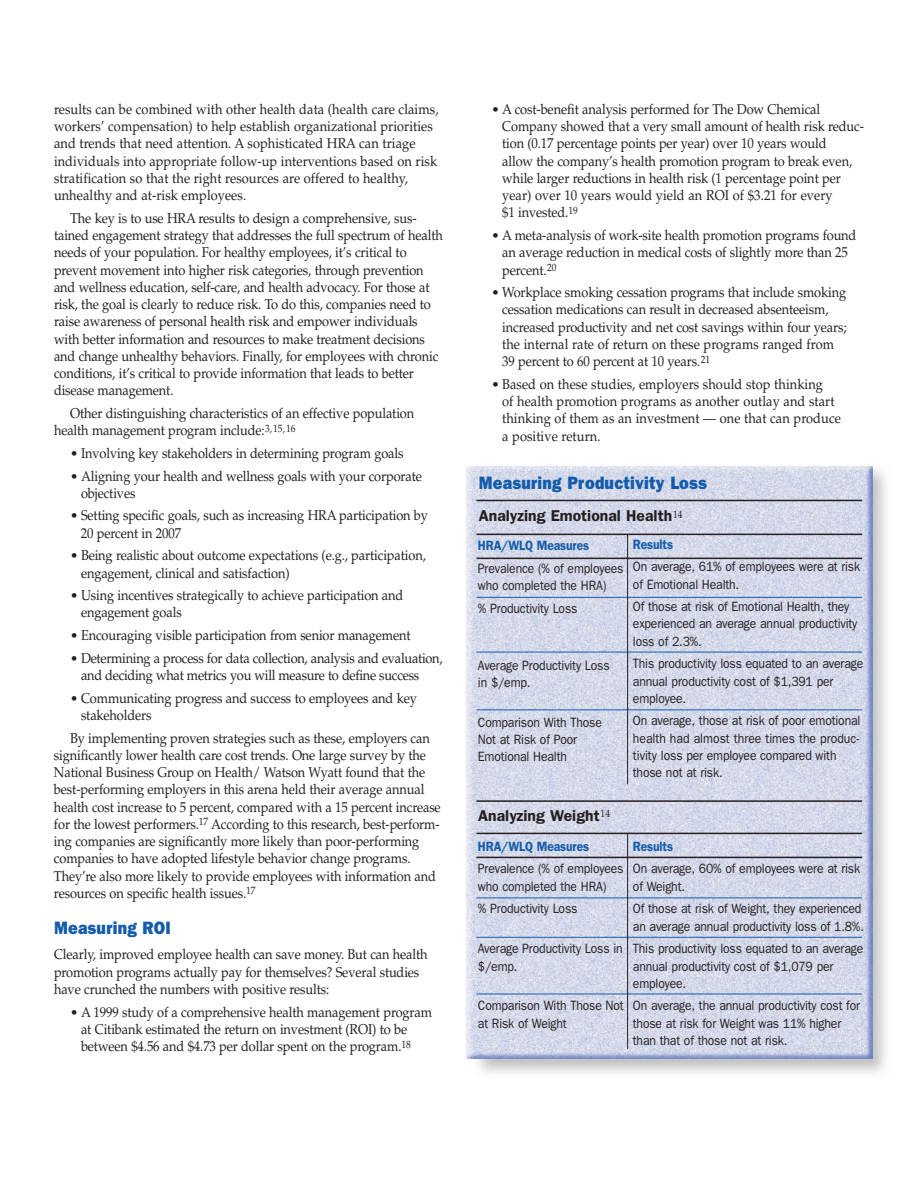
<style>
.page{position:relative;width:918px;height:1188px;background:#fff}
.page>*{position:absolute;margin:0;border:0;box-sizing:border-box;transform-origin:0 0}
.t1{font:800 18px "Franklin Gothic";letter-spacing:.01em;color:#135cab;scale:.9 1}
.t2{font:600 15.75px "Franklin Gothic";color:#231f20}
.t3{font:14.25px/17.2px "Palatino";letter-spacing:-.01em;color:#231f20;scale:.9 1}
.t4{font:13.5px/17.2px "Franklin Gothic";letter-spacing:-.01em;color:#231f20;scale:.9 1}
.t5{font:600 13.5px "Franklin Gothic";letter-spacing:-.01em;color:#135cab;scale:.9 1}
.s1{font-size:13.5px}
</style>
<div class="page">
<img style="left:474px;top:466px;width:412px;height:608px">
<img style="left:465px;top:466px;width:407px;height:592px">
<hr style="left:476px;top:558px;width:386px;height:1px;background:#231f20">
<hr style="left:476px;top:597px;width:386px;height:1px;background:#135cab">
<hr style="left:476px;top:652px;width:386px;height:1px;background:#135cab">
<hr style="left:476px;top:709px;width:386px;height:1px;background:#135cab">
<hr style="left:627px;top:534px;width:1px;height:250px;background:#231f20">
<hr style="left:476px;top:833px;width:386px;height:1px;background:#231f20">
<hr style="left:476px;top:857px;width:386px;height:1px;background:#231f20">
<hr style="left:476px;top:800px;width:386px;height:2px;background:#231f20">
<hr style="left:476px;top:898px;width:386px;height:1px;background:#135cab">
<hr style="left:476px;top:937px;width:386px;height:1px;background:#135cab">
<hr style="left:476px;top:994px;width:386px;height:1px;background:#135cab">
<hr style="left:627px;top:833px;width:1px;height:216px;background:#231f20">
<hr style="left:476px;top:534px;width:386px;height:1px;background:#231f20">
<hr style="left:476px;top:500px;width:386px;height:1px;background:#231f20">
<p class="t3" style="left:54px;top:102px;width:429px">results can be combined with other health data (health care claims, workers’ compensation) to help establish organizational priorities and trends that need attention. A sophisticated HRA can triage individuals into appropriate follow-up interventions based on risk stratification so that the right resources are offered to healthy, unhealthy and at-risk employees.</p>
<p class="t3" style="left:54px;top:211px;width:434px;text-indent:16px">The key is to use HRA results to design a comprehensive, sus&shy;tained engagement strategy that addresses the full spectrum of health needs of your population. For healthy employees, it’s critical to prevent movement into higher risk categories, through prevention and wellness education, self-care, and health advocacy. For those at risk, the goal is clearly to reduce risk. To do this, companies need to raise awareness of personal health risk and empower individuals with better information and resources to make treatment decisions and change unhealthy behaviors. Finally, for employees with chronic conditions, it’s critical to provide information that leads to better disease management.</p>
<p class="t3" style="left:54px;top:406px;width:402px;text-indent:16px">Other distinguishing characteristics of an effective population health management program include:<sup>3,15,16</sup></p>
<p class="t3" style="left:70px;top:446px;width:372px"><span class="s1">•</span> Involving key stakeholders in determining program goals</p>
<p class="t3" style="left:81px;top:469px;width:380px;text-indent:-11px"><span class="s1">•</span> Aligning your health and wellness goals with your corporate objectives</p>
<p class="t3" style="left:81px;top:509px;width:387px;text-indent:-11px"><span class="s1">•</span> Setting specific goals, such as increasing HRA participation by<br>20 percent in 2007</p>
<p class="t3" style="left:81px;top:548px;width:385px;text-indent:-11px"><span class="s1">•</span> Being realistic about outcome expectations (e.g., participation, engagement, clinical and satisfaction)</p>
<p class="t3" style="left:81px;top:588px;width:360px;text-indent:-11px"><span class="s1">•</span> Using incentives strategically to achieve participation and engagement goals</p>
<p class="t3" style="left:70px;top:628px;width:380px"><span class="s1">•</span> Encouraging visible participation from senior management</p>
<p class="t3" style="left:81px;top:651px;width:403px;text-indent:-11px"><span class="s1">•</span> Determining a process for data collection, analysis and evaluation, and deciding what metrics you will measure to define success</p>
<p class="t3" style="left:81px;top:691px;width:375px;text-indent:-11px"><span class="s1">•</span> Communicating progress and success to employees and key stakeholders</p>
<p class="t3" style="left:54px;top:731px;width:431px;text-indent:16px">By implementing proven strategies such as these, employers can significantly lower health care cost trends. One large survey by the National Business Group on Health/ Watson Wyatt found that the best-performing employers in this arena held their average annual health cost increase to 5 percent, compared with a 15 percent increase for the lowest performers.<sup>17</sup> According to this research, best-perform&shy;ing companies are significantly more likely than poor-performing companies to have adopted lifestyle behavior change programs.<br>They’re also more likely to provide employees with information and resources on specific health issues.<sup>17</sup></p>
<p class="t1" style="left:54px;top:917px;width:131px">Measuring ROI</p>
<p class="t3" style="left:54px;top:948px;width:417px">Clearly, improved employee health can save money. But can health promotion programs actually pay for themselves? Several studies have crunched the numbers with positive results:</p>
<p class="t3" style="left:81px;top:1005px;width:392px;text-indent:-11px"><span class="s1">•</span> A 1999 study of a comprehensive health management program at Citibank estimated the return on investment (ROI) to be between $4.56 and $4.73 per dollar spent on the program.<sup>18</sup></p>
<p class="t3" style="left:502px;top:102px;width:404px;text-indent:-11px"><span class="s1">•</span> A cost-benefit analysis performed for The Dow Chemical Company showed that a very small amount of health risk reduc&shy;tion (0.17 percentage points per year) over 10 years would<br>allow the company’s health promotion program to break even, while larger reductions in health risk (1 percentage point per year) over 10 years would yield an ROI of $3.21 for every<br>$1 invested.<sup>19</sup></p>
<p class="t3" style="left:502px;top:228px;width:395px;text-indent:-11px"><span class="s1">•</span> A meta-analysis of work-site health promotion programs found an average reduction in medical costs of slightly more than 25 percent.<sup>20</sup></p>
<p class="t3" style="left:502px;top:285px;width:384px;text-indent:-11px"><span class="s1">•</span> Workplace smoking cessation programs that include smoking cessation medications can result in decreased absenteeism, increased productivity and net cost savings within four years; the internal rate of return on these programs ranged from 39 percent to 60 percent at 10 years.<sup>21</sup></p>
<p class="t3" style="left:502px;top:377px;width:378px;text-indent:-11px"><span class="s1">•</span> Based on these studies, employers should stop thinking<br>of health promotion programs as another outlay and start thinking of them as an investment — one that can produce a positive return.</p>
<p class="t1" style="left:479px;top:473px;width:255px">Measuring Productivity Loss</p>
<p class="t2" style="left:479px;top:507px;width:205px">Analyzing Emotional Health<sup>14</sup></p>
<p class="t5" style="left:478px;top:538px;width:125px">HRA/WLQ Measures</p>
<p class="t4" style="left:478px;top:560px;width:163px">Prevalence (% of employees who completed the HRA)</p>
<p class="t4" style="left:478px;top:599px;width:112px">% Productivity Loss</p>
<p class="t4" style="left:478px;top:657px;width:148px">Average Productivity Loss in $/emp.</p>
<p class="t4" style="left:478px;top:714px;width:139px">Comparison With Those<br>Not at Risk of Poor<br>Emotional Health</p>
<p class="t5" style="left:633px;top:536px;width:46px">Results</p>
<p class="t4" style="left:633px;top:558px;width:254px">On average, 61% of employees were at risk of Emotional Health.</p>
<p class="t4" style="left:633px;top:598px;width:251px">Of those at risk of Emotional Health, they experienced an average annual productivity loss of 2.3%.</p>
<p class="t4" style="left:633px;top:655px;width:257px">This productivity loss equated to an average annual productivity cost of $1,391 per employee.</p>
<p class="t4" style="left:633px;top:712px;width:254px">On average, those at risk of poor emotional health had almost three times the produc&shy;tivity loss per employee compared with those not at risk.</p>
<p class="t2" style="left:478px;top:806px;width:133px">Analyzing Weight<sup>14</sup></p>
<p class="t5" style="left:478px;top:838px;width:125px">HRA/WLQ Measures</p>
<p class="t4" style="left:478px;top:860px;width:163px">Prevalence (% of employees who completed the HRA)</p>
<p class="t4" style="left:478px;top:900px;width:112px">% Productivity Loss</p>
<p class="t4" style="left:478px;top:940px;width:162px">Average Productivity Loss in $/emp.</p>
<p class="t4" style="left:478px;top:997px;width:164px">Comparison With Those Not at Risk of Weight</p>
<p class="t5" style="left:633px;top:838px;width:46px">Results</p>
<p class="t4" style="left:633px;top:860px;width:254px">On average, 60% of employees were at risk of Weight.</p>
<p class="t4" style="left:633px;top:900px;width:258px">Of those at risk of Weight, they experienced an average annual productivity loss of 1.8%.</p>
<p class="t4" style="left:633px;top:940px;width:257px">This productivity loss equated to an average annual productivity cost of $1,079 per employee.</p>
<p class="t4" style="left:633px;top:997px;width:254px">On average, the annual productivity cost for those at risk for Weight was 11% higher than that of those not at risk.</p>
</div>
